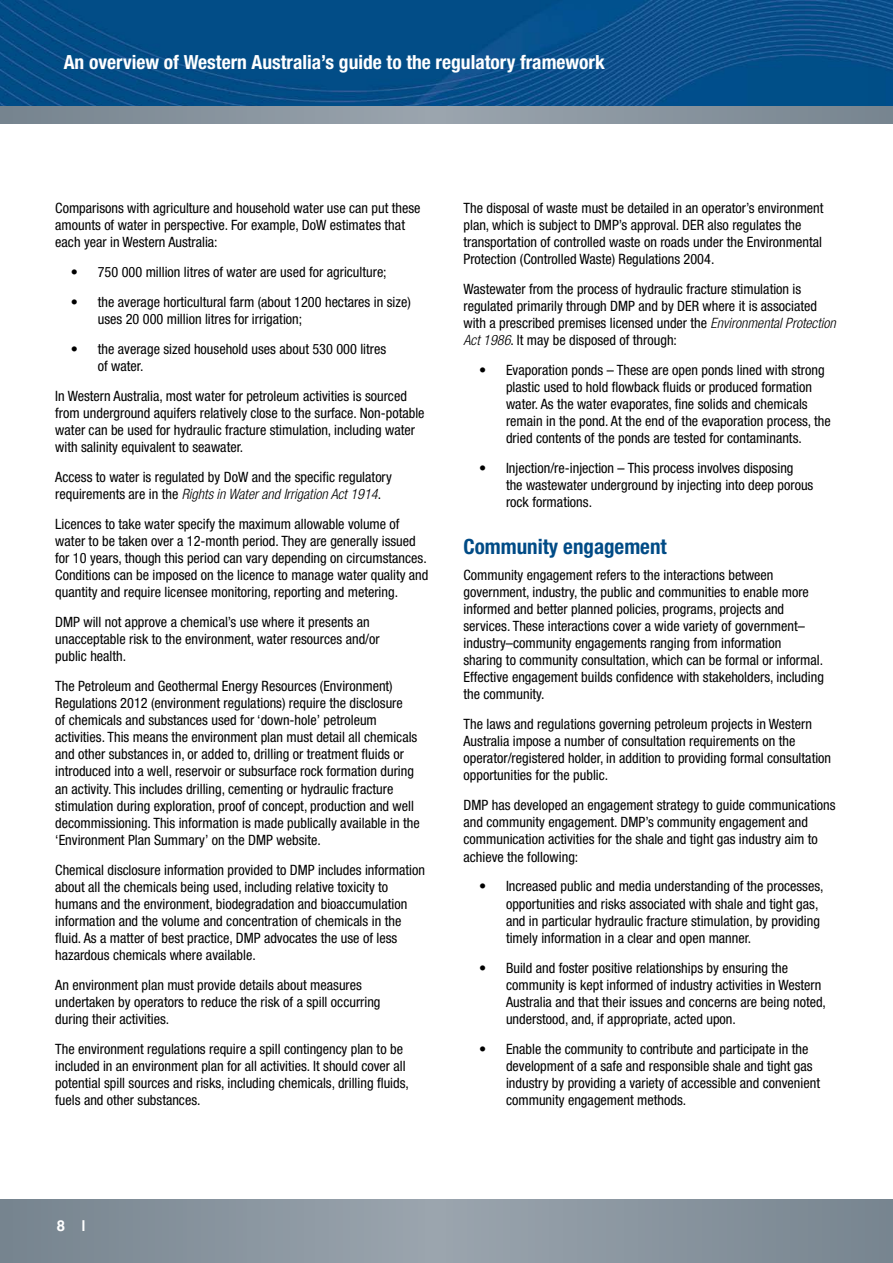
<style>
.page{position:relative;width:893px;height:1263px;background:#fff}
.page>*{position:absolute;margin:0;border:0;box-sizing:border-box;transform-origin:0 0}
.Heading{font:700 condensed 21px "Helvetica Neue";color:#004b86}
.t1{font:700 condensed 19.5px "Helvetica Neue";color:#fff}
.t2{font:700 15px "Helvetica";color:#fff}
.main_copy{font:condensed 14.25px/17.1px "Helvetica Neue";color:#000}
.s1{font-weight:300;font-style:italic}
</style>
<div class="page">
<img style="left:0;top:0;width:893px;height:106px">
<svg style="left:0;top:106px;width:893px;height:17px;background:#88949e"></svg>
<svg style="left:0;top:1199px;width:893px;height:64px;background:#88949e"></svg>
<h2 class="t1" style="left:64px;top:50px;width:543px">An overview of Western Australia’s guide to the regulatory framework</h2>
<p class="main_copy" style="left:55px;top:199px;width:367px">Comparisons with agriculture and household water use can put these amounts of water in perspective. For example, DoW estimates that each year in Western Australia:</p>
<p class="main_copy" style="left:71px;top:263px;width:317px">• 750 000 million litres of water are used for agriculture;</p>
<p class="main_copy" style="left:98px;top:293px;width:314px;text-indent:-27px">• the average horticultural farm (about 1200 hectares in size) uses 20 000 million litres for irrigation;</p>
<p class="main_copy" style="left:98px;top:340px;width:290px;text-indent:-27px">• the average sized household uses about 530 000 litres of water.</p>
<p class="main_copy" style="left:55px;top:387px;width:371px">In Western Australia, most water for petroleum activities is sourced from underground aquifers relatively close to the surface. Non-potable water can be used for hydraulic fracture stimulation, including water with salinity equivalent to seawater.</p>
<p class="main_copy" style="left:55px;top:468px;width:338px">Access to water is regulated by DoW and the specific regulatory requirements are in the <span class="s1">Rights in Water and Irrigation Act 1914</span>.</p>
<p class="main_copy" style="left:55px;top:515px;width:375px">Licences to take water specify the maximum allowable volume of water to be taken over a 12-month period. They are generally issued for 10 years, though this period can vary depending on circumstances.<br>Conditions can be imposed on the licence to manage water quality and quantity and require licensee monitoring, reporting and metering.</p>
<p class="main_copy" style="left:55px;top:613px;width:326px">DMP will not approve a chemical’s use where it presents an unacceptable risk to the environment, water resources and/or public health.</p>
<p class="main_copy" style="left:55px;top:677px;width:366px">The Petroleum and Geothermal Energy Resources (Environment)<br>Regulations 2012 (environment regulations) require the disclosure<br>of chemicals and substances used for ‘down-hole’ petroleum activities. This means the environment plan must detail all chemicals and other substances in, or added to, drilling or treatment fluids or introduced into a well, reservoir or subsurface rock formation during an activity. This includes drilling, cementing or hydraulic fracture stimulation during exploration, proof of concept, production and well decommissioning. This information is made publically available in the ‘Environment Plan Summary’ on the DMP website.</p>
<p class="main_copy" style="left:55px;top:861px;width:371px">Chemical disclosure information provided to DMP includes information about all the chemicals being used, including relative toxicity to humans and the environment, biodegradation and bioaccumulation information and the volume and concentration of chemicals in the fluid. As a matter of best practice, DMP advocates the use of less hazardous chemicals where available.</p>
<p class="main_copy" style="left:55px;top:976px;width:327px">An environment plan must provide details about measures undertaken by operators to reduce the risk of a spill occurring during their activities.</p>
<p class="main_copy" style="left:55px;top:1040px;width:355px">The environment regulations require a spill contingency plan to be included in an environment plan for all activities. It should cover all potential spill sources and risks, including chemicals, drilling fluids, fuels and other substances.</p>
<p class="main_copy" style="left:463px;top:199px;width:362px">The disposal of waste must be detailed in an operator’s environment plan, which is subject to DMP’s approval. DER also regulates the transportation of controlled waste on roads under the Environmental Protection (Controlled Waste) Regulations 2004.</p>
<p class="main_copy" style="left:463px;top:280px;width:374px">Wastewater from the process of hydraulic fracture stimulation is regulated primarily through DMP and by DER where it is associated with a prescribed premises licensed under the <span class="s1">Environmental Protection Act 1986</span>. It may be disposed of through:</p>
<p class="main_copy" style="left:506px;top:361px;width:326px;text-indent:-27px">• Evaporation ponds – These are open ponds lined with strong plastic used to hold flowback fluids or produced formation water. As the water evaporates, fine solids and chemicals remain in the pond. At the end of the evaporation process, the dried contents of the ponds are tested for contaminants.</p>
<p class="main_copy" style="left:506px;top:460px;width:309px;text-indent:-27px">• Injection/re-injection – This process involves disposing the wastewater underground by injecting into deep porous rock formations.</p>
<h1 class="Heading" style="left:463px;top:534px;width:205px">Community engagement</h1>
<p class="main_copy" style="left:463px;top:566px;width:362px">Community engagement refers to the interactions between government, industry, the public and communities to enable more informed and better planned policies, programs, projects and services. These interactions cover a wide variety of government– industry–community engagements ranging from information sharing to community consultation, which can be formal or informal.<br>Effective engagement builds confidence with stakeholders, including the community.</p>
<p class="main_copy" style="left:463px;top:715px;width:369px">The laws and regulations governing petroleum projects in Western Australia impose a number of consultation requirements on the operator/registered holder, in addition to providing formal consultation opportunities for the public.</p>
<p class="main_copy" style="left:463px;top:796px;width:374px">DMP has developed an engagement strategy to guide communications and community engagement. DMP’s community engagement and communication activities for the shale and tight gas industry aim to achieve the following:</p>
<p class="main_copy" style="left:506px;top:878px;width:319px;text-indent:-27px">• Increased public and media understanding of the processes, opportunities and risks associated with shale and tight gas, and in particular hydraulic fracture stimulation, by providing timely information in a clear and open manner.</p>
<p class="main_copy" style="left:506px;top:959px;width:322px;text-indent:-27px">• Build and foster positive relationships by ensuring the community is kept informed of industry activities in Western Australia and that their issues and concerns are being noted, understood, and, if appropriate, acted upon.</p>
<p class="main_copy" style="left:506px;top:1040px;width:315px;text-indent:-27px">• Enable the community to contribute and participate in the development of a safe and responsible shale and tight gas industry by providing a variety of accessible and convenient community engagement methods.</p>
<p class="t2" style="left:57px;top:1214px;width:31px">8 |</p>
</div>
